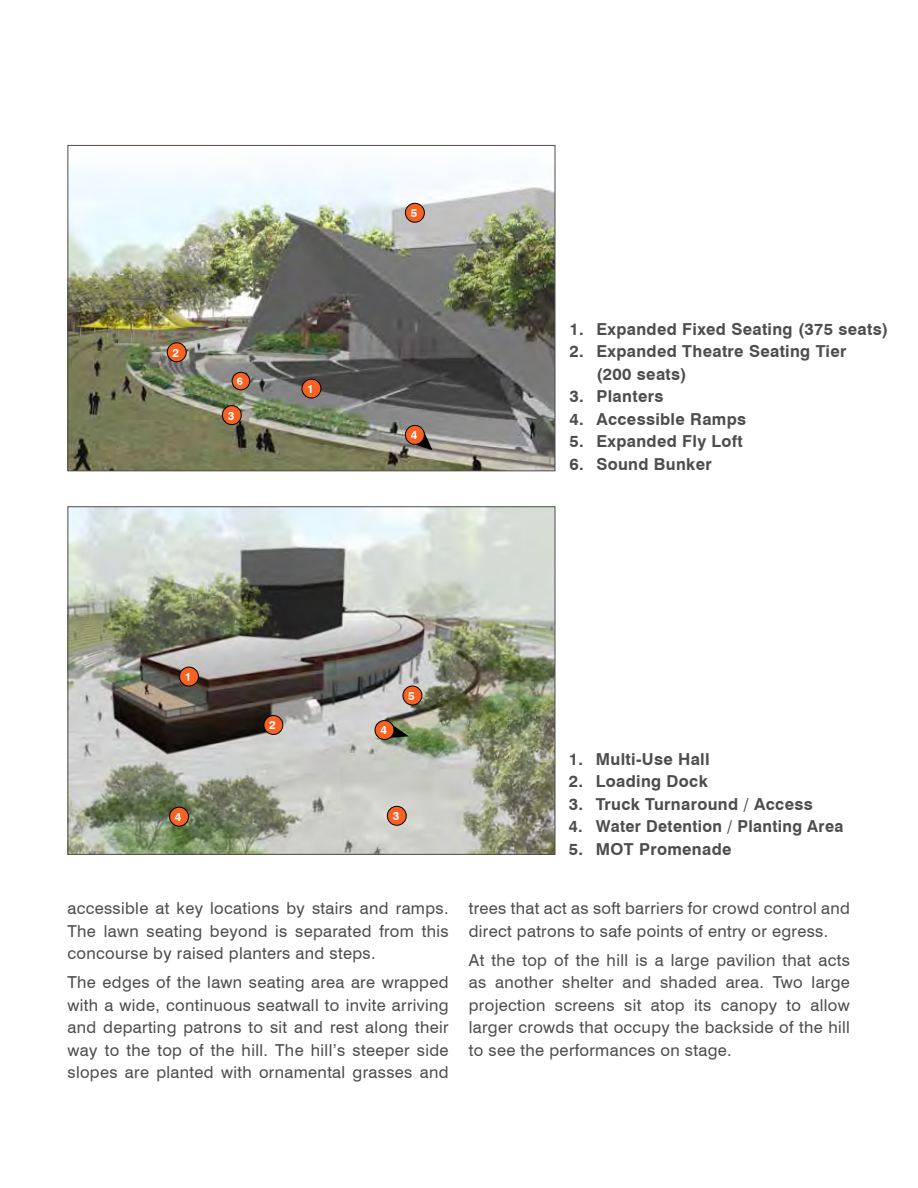
<style>
.page{position:relative;width:918px;height:1188px;background:#fff}
.page>*{position:absolute;margin:0;border:0;box-sizing:border-box;transform-origin:0 0}
.t1{font:16.5px/22.5px "Swiss 721 BT";letter-spacing:.02em;color:#4d4d4f;text-align:justify}
.t2{font:700 16.5px/22.5px "Swiss 721 BT";letter-spacing:.02em;color:#4d4d4f}
.t3{font:700 11.7px "Swiss 721 BT";color:#fff}
.t4{font:700 10.8px "Swiss 721 BT";color:#fff}
</style>
<div class="page">
<img style="left:70px;top:168px;width:483px;height:301px">
<div style="left:68px;top:145px;width:487px;height:326px;border:1px solid #4d4d4f"></div>
<img style="left:70px;top:508px;width:483px;height:345px">
<div style="left:302px;top:379px;width:19px;height:19px;background:#f76122;border-radius:50%"></div>
<div style="left:302px;top:379px;width:19px;height:19px;border:1px solid #000;border-radius:50%"></div>
<div style="left:405px;top:203px;width:19px;height:19px;background:#f76122;border-radius:50%"></div>
<div style="left:405px;top:203px;width:20px;height:20px;border:1px solid #000;border-radius:50%"></div>
<div style="left:167px;top:343px;width:19px;height:19px;background:#f76122;border-radius:50%"></div>
<div style="left:167px;top:342px;width:20px;height:20px;border:1px solid #000;border-radius:50%"></div>
<div style="left:222px;top:406px;width:19px;height:19px;background:#f76122;border-radius:50%"></div>
<div style="left:222px;top:405px;width:20px;height:20px;border:1px solid #000;border-radius:50%"></div>
<div style="left:179px;top:667px;width:19px;height:19px;background:#f76122;border-radius:50%"></div>
<div style="left:179px;top:667px;width:20px;height:19px;border:1px solid #000;border-radius:50%"></div>
<div style="left:170px;top:807px;width:19px;height:19px;background:#f76122;border-radius:50%"></div>
<div style="left:169px;top:807px;width:20px;height:20px;border:1px solid #000;border-radius:50%"></div>
<div style="left:264px;top:716px;width:19px;height:18px;background:#f76122;border-radius:50%"></div>
<div style="left:263px;top:715px;width:20px;height:20px;border:1px solid #000;border-radius:50%"></div>
<svg style="left:411px;top:430px;width:22px;height:20px"></svg>
<div style="left:405px;top:425px;width:19px;height:19px;background:#f76122;border-radius:50%"></div>
<div style="left:405px;top:425px;width:20px;height:20px;border:1px solid #000;border-radius:50%"></div>
<svg style="left:391px;top:723px;width:18px;height:15px"></svg>
<div style="left:403px;top:686px;width:19px;height:19px;background:#f76122;border-radius:50%"></div>
<div style="left:403px;top:686px;width:19px;height:19px;border:1px solid #000;border-radius:50%"></div>
<div style="left:387px;top:806px;width:19px;height:19px;background:#f76122;border-radius:50%"></div>
<div style="left:387px;top:806px;width:20px;height:20px;border:1px solid #000;border-radius:50%"></div>
<div style="left:375px;top:721px;width:19px;height:19px;background:#f76122;border-radius:50%"></div>
<div style="left:375px;top:720px;width:19px;height:20px;border:1px solid #000;border-radius:50%"></div>
<div style="left:232px;top:372px;width:18px;height:18px;background:#f76122;border-radius:50%"></div>
<div style="left:232px;top:372px;width:18px;height:18px;border:1px solid #000;border-radius:50%"></div>
<p class="t3" style="left:173px;top:345px;width:8px">2</p>
<p class="t4" style="left:237px;top:375px;width:8px">6</p>
<p class="t3" style="left:228px;top:408px;width:8px">3</p>
<p class="t3" style="left:307px;top:382px;width:8px">1</p>
<p class="t3" style="left:411px;top:206px;width:8px">5</p>
<p class="t3" style="left:411px;top:428px;width:8px">4</p>
<p class="t2" style="left:569px;top:317px;width:320px">1. Expanded Fixed Seating (375 seats)</p>
<p class="t2" style="left:596px;top:340px;width:252px;text-indent:-27px">2. Expanded Theatre Seating Tier (200 seats)</p>
<p class="t2" style="left:569px;top:385px;width:95px">3. Planters</p>
<p class="t2" style="left:569px;top:408px;width:178px">4. Accessible Ramps</p>
<p class="t2" style="left:569px;top:430px;width:175px">5. Expanded Fly Loft</p>
<p class="t2" style="left:569px;top:453px;width:144px">6. Sound Bunker</p>
<p class="t3" style="left:185px;top:670px;width:8px">1</p>
<p class="t3" style="left:175px;top:810px;width:8px">4</p>
<p class="t3" style="left:269px;top:718px;width:8px">2</p>
<p class="t3" style="left:380px;top:723px;width:8px">4</p>
<p class="t3" style="left:408px;top:689px;width:8px">5</p>
<p class="t3" style="left:393px;top:809px;width:8px">3</p>
<p class="t1" style="left:68px;top:897px;width:383px">accessible at key locations by stairs and ramps.<br>The lawn seating beyond is separated from this concourse by raised planters and steps.</p>
<p class="t1" style="left:68px;top:971px;width:383px">The edges of the lawn seating area are wrapped with a wide, continuous seatwall to invite arriving and departing patrons to sit and rest along their way to the top of the hill. The hill’s steeper side slopes are planted with ornamental grasses and</p>
<p class="t2" style="left:569px;top:748px;width:142px">1. Multi-Use Hall</p>
<p class="t2" style="left:569px;top:770px;width:140px">2. Loading Dock</p>
<p class="t2" style="left:569px;top:793px;width:245px">3. Truck Turnaround / Access</p>
<p class="t2" style="left:569px;top:815px;width:276px">4. Water Detention / Planting Area</p>
<p class="t2" style="left:569px;top:838px;width:41px">5. MOT</p>
<p class="t2" style="left:639px;top:838px;width:94px">Promenade</p>
<p class="t1" style="left:469px;top:897px;width:383px">trees that act as soft barriers for crowd control and direct patrons to safe points of entry or egress.</p>
<p class="t1" style="left:469px;top:949px;width:383px">At the top of the hill is a large pavilion that acts as another shelter and shaded area. Two large projection screens sit atop its canopy to allow larger crowds that occupy the backside of the hill to see the performances on stage.</p>
</div>
